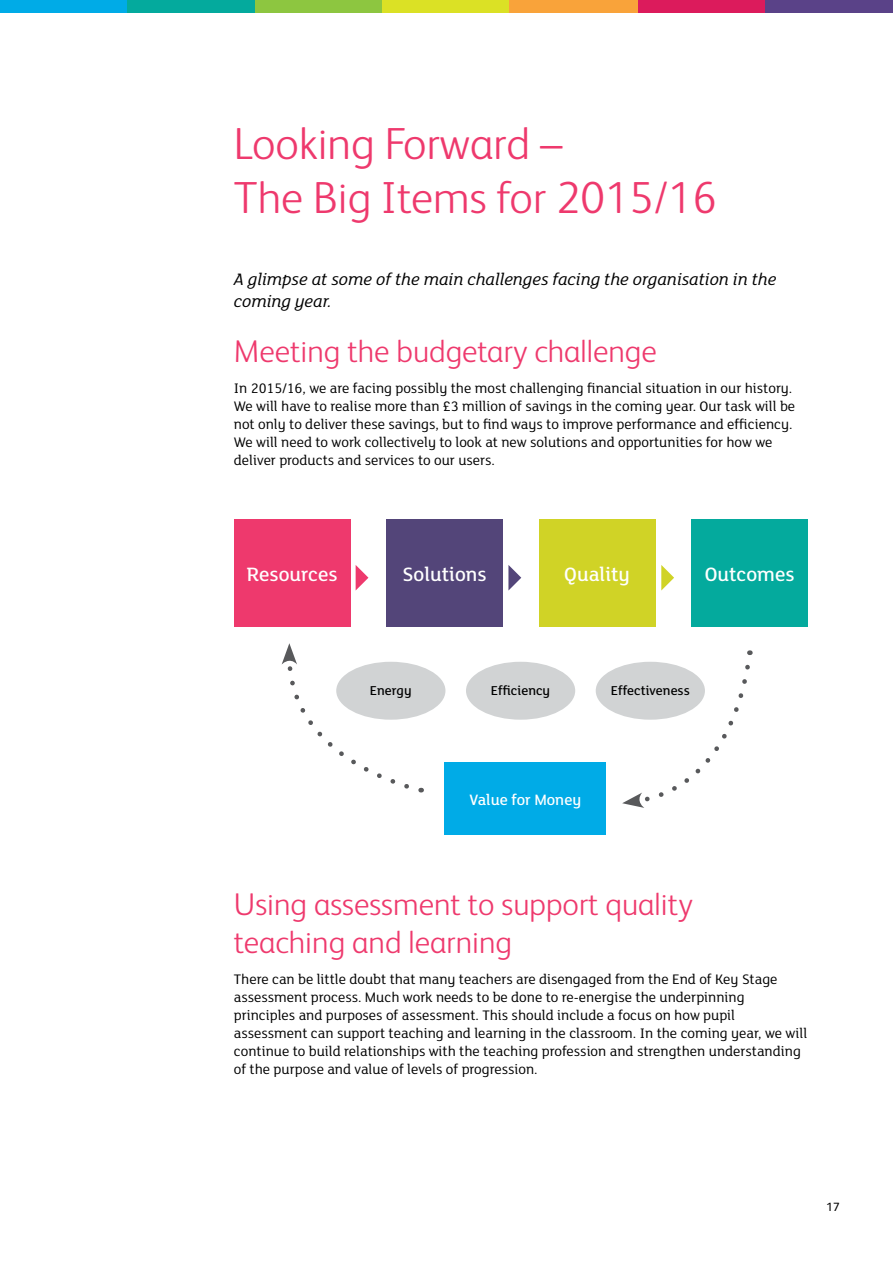
<style>
.page{position:relative;width:893px;height:1263px;background:#fff}
.page>*{position:absolute;margin:0;border:0;box-sizing:border-box;transform-origin:0 0}
.t1{font:300 45px/54px "FS Albert";color:#ee396d}
.t2{font:300 31.5px/37.5px "FS Albert";color:#ee396d}
.t3{font:500 21px "FS Lola";color:#fff}
.t4{font:italic 18px/22.5px "FS Lola";color:#000}
.t5{font:500 16.35px "FS Lola";color:#fff}
.t6{font:15px/18px "FS Lola";color:#000}
.t7{font:500 13.95px "FS Lola";color:#000}
.t8{font:12px "FS Albert";color:#000}
</style>
<div class="page">
<div style="left:0;top:0;width:128px;height:13px;background:#00abe7"></div>
<div style="left:127px;top:0;width:128px;height:13px;background:#04aa9d"></div>
<div style="left:255px;top:0;width:127px;height:13px;background:#8dc640"></div>
<div style="left:382px;top:0;width:128px;height:13px;background:#dbe125"></div>
<div style="left:509px;top:0;width:129px;height:13px;background:#f9a33a"></div>
<div style="left:638px;top:0;width:128px;height:13px;background:#dc1b5c"></div>
<div style="left:765px;top:0;width:128px;height:13px;background:#5a4288"></div>
<div style="left:234px;top:520px;width:116px;height:107px;background:#ee396d"></div>
<div style="left:386px;top:520px;width:117px;height:107px;background:#534579"></div>
<div style="left:539px;top:520px;width:116px;height:107px;background:#d0d326"></div>
<div style="left:691px;top:520px;width:117px;height:107px;background:#04aa9d"></div>
<div style="left:445px;top:762px;width:161px;height:73px;background:#00abe7"></div>
<svg style="left:356px;top:565px;width:12px;height:25px"></svg>
<svg style="left:508px;top:565px;width:13px;height:25px"></svg>
<svg style="left:661px;top:565px;width:13px;height:25px"></svg>
<div style="left:336px;top:662px;width:109px;height:58px;background:#d1d3d4;border-radius:50%"></div>
<div style="left:466px;top:662px;width:109px;height:58px;background:#d1d3d4;border-radius:50%"></div>
<div style="left:596px;top:662px;width:109px;height:58px;background:#d1d3d4;border-radius:50%"></div>
<svg style="left:282px;top:643px;width:131px;height:146px"></svg>
<svg style="left:622px;top:662px;width:128px;height:146px"></svg>
<h1 class="t1" style="left:234px;top:115px;width:484px">Looking Forward –<br>The Big Items for 2015/16</h1>
<p class="t4" style="left:234px;top:267px;width:544px">A glimpse at some of the main challenges facing the organisation in the coming year.</p>
<h2 class="t2" style="left:234px;top:331px;width:424px">Meeting the budgetary challenge</h2>
<p class="t6" style="left:234px;top:378px;width:563px">In 2015/16, we are facing possibly the most challenging financial situation in our history.<br>We will have to realise more than £3 million of savings in the coming year. Our task will be not only to deliver these savings, but to find ways to improve performance and efficiency.<br>We will need to work collectively to look at new solutions and opportunities for how we deliver products and services to our users.</p>
<h3 class="t3" style="left:247px;top:561px;width:92px">Resources</h3>
<h3 class="t3" style="left:403px;top:561px;width:86px">Solutions</h3>
<h3 class="t3" style="left:564px;top:561px;width:67px">Quality</h3>
<h3 class="t3" style="left:705px;top:561px;width:91px">Outcomes</h3>
<p class="t7" style="left:370px;top:682px;width:43px">Energy</p>
<p class="t7" style="left:491px;top:682px;width:61px">Efficiency</p>
<p class="t7" style="left:611px;top:682px;width:80px">Effectiveness</p>
<p class="t5" style="left:469px;top:789px;width:113px">Value for Money</p>
<h2 class="t2" style="left:234px;top:884px;width:460px">Using assessment to support quality teaching and learning</h2>
<p class="t6" style="left:234px;top:969px;width:575px">There can be little doubt that many teachers are disengaged from the End of Key Stage assessment process. Much work needs to be done to re-energise the underpinning principles and purposes of assessment. This should include a focus on how pupil assessment can support teaching and learning in the classroom. In the coming year, we will continue to build relationships with the teaching profession and strengthen understanding of the purpose and value of levels of progression.</p>
<p class="t8" style="left:827px;top:1198px;width:15px">17</p>
</div>
